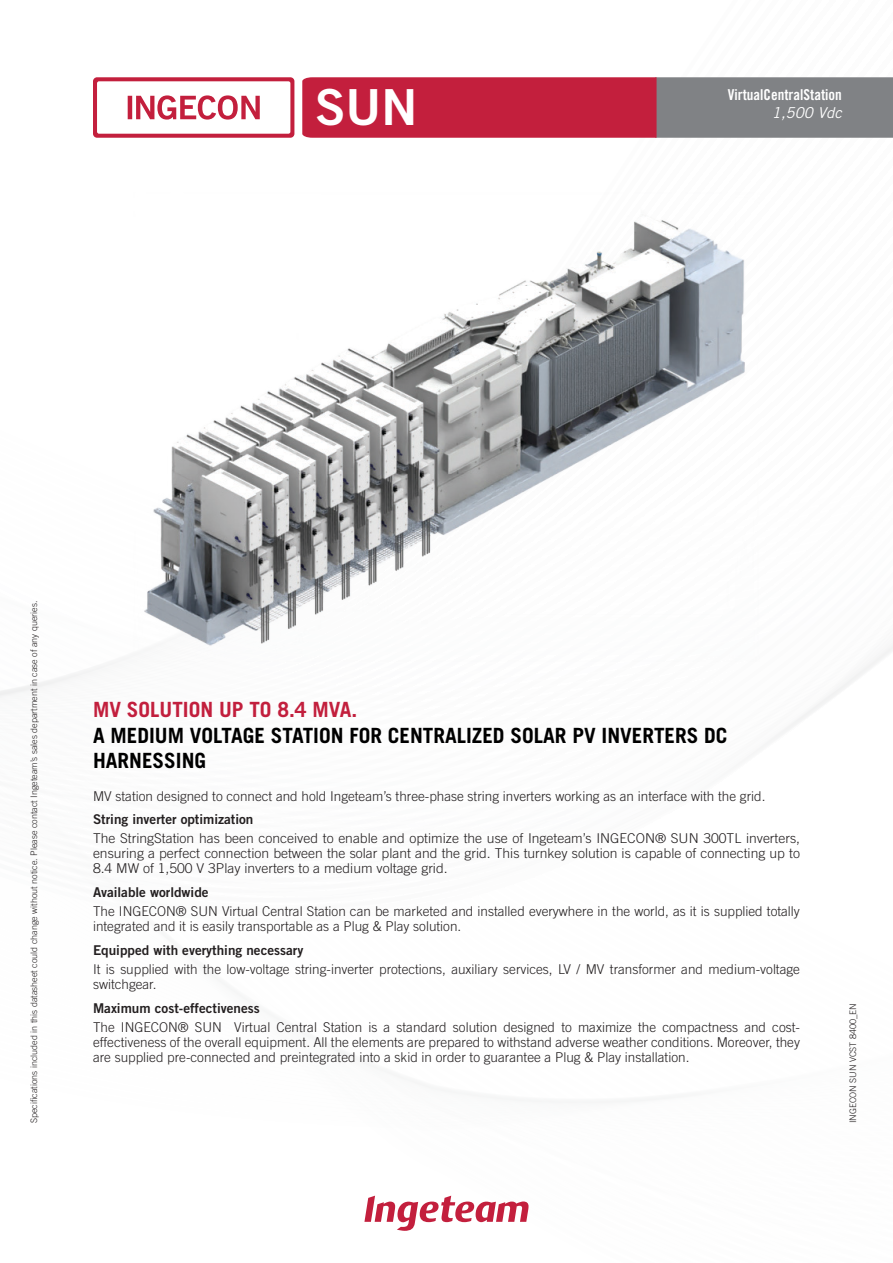
<style>
.page{position:relative;width:893px;height:1263px;background:#fff}
.page>*{position:absolute;margin:0;border:0;box-sizing:border-box;transform-origin:0 0}
.Título_2-_Cool_Gray_10{font:49.8px "Trade Gothic LT Std Bd 2";color:#fff}
.Título_3_-_Black{font:700 21px/25.2px "Trade Gothic LT Std";color:#000}
.Título_3_-_Black-2{font:700 21px "Trade Gothic LT Std";color:#c21f3d}
.Título_3_-_Black-3{font:15px "Trade Gothic LT Std Bd Cn 20";color:#fff}
.Título_3_-_Black-4{font:italic 15px "Trade Gothic LT Std";color:#fff}
.t1{font:300 13.5px/15px "Trade Gothic LT Std";color:#231f20;text-align:justify}
.TIT_pag_1ç{font:13.5px "Trade Gothic LT Std Bd 2";color:#231f20}
.t2{font:300 9px "Trade Gothic LT Std";color:#231f20}
</style>
<div class="page">
<div style="left:93px;top:77px;width:201px;height:61px;background:#c31f3d;border-radius:4px"></div>
<div style="left:97px;top:81px;width:193px;height:53px;background:#fff;border-radius:2px"></div>
<svg style="left:128px;top:95px;width:132px;height:25px"></svg>
<svg style="left:302px;top:77px;width:591px;height:61px;background:#a9485b"></svg>
<svg style="left:364px;top:1196px;width:164px;height:35px"></svg>
<img style="left:144px;top:220px;width:601px;height:426px">
<p class="Título_2-_Cool_Gray_10" style="left:315px;top:76px;width:104px">SUN</p>
<p class="Título_3_-_Black-3" style="left:728px;top:86px;width:116px">VirtualCentralStation</p>
<p class="Título_3_-_Black-4" style="left:772px;top:104px;width:71px">1,500 Vdc</p>
<p class="t2" style="left:29px;top:1123px;width:524px;rotate:-90deg">Specifications included in this datasheet could change without notice. Please contact Ingeteam’s sales department in case of any queries.</p>
<p class="Título_3_-_Black-2" style="left:93px;top:697px;width:266px">MV SOLUTION UP TO 8.4 MVA.</p>
<p class="Título_3_-_Black" style="left:93px;top:722px;width:636px">A MEDIUM VOLTAGE STATION FOR CENTRALIZED SOLAR PV INVERTERS DC<br>HARNESSING</p>
<p class="t1" style="left:93px;top:788px;width:674px">MV station designed to connect and hold Ingeteam’s three-phase string inverters working as an interface with the grid.</p>
<p class="TIT_pag_1ç" style="left:93px;top:811px;width:162px">String inverter optimization</p>
<p class="t1" style="left:93px;top:831px;width:708px">The StringStation has been conceived to enable and optimize the use of Ingeteam’s INGECON® SUN 300TL inverters, ensuring a perfect connection between the solar plant and the grid. This turnkey solution is capable of connecting up to 8.4 MW of 1,500 V 3Play inverters to a medium voltage grid.</p>
<p class="TIT_pag_1ç" style="left:93px;top:884px;width:117px">Available worldwide</p>
<p class="t1" style="left:93px;top:904px;width:708px">The INGECON® SUN Virtual Central Station can be marketed and installed everywhere in the world, as it is supplied totally integrated and it is easily transportable as a Plug &amp; Play solution.</p>
<p class="TIT_pag_1ç" style="left:93px;top:941px;width:212px">Equipped with everything necessary</p>
<p class="t1" style="left:93px;top:961px;width:708px">It is supplied with the low-voltage string-inverter protections, auxiliary services, LV / MV transformer and medium-voltage switchgear.</p>
<p class="TIT_pag_1ç" style="left:93px;top:999px;width:168px">Maximum cost-effectiveness</p>
<p class="t1" style="left:93px;top:1019px;width:708px">The INGECON® SUN Virtual Central Station is a standard solution designed to maximize the compactness and cost&shy;effectiveness of the overall equipment. All the elements are prepared to withstand adverse weather conditions. Moreover, they are supplied pre-connected and preintegrated into a skid in order to guarantee a Plug &amp; Play installation.</p>
<p class="t2" style="left:848px;top:1123px;width:122px;rotate:-90deg">INGECON SUN VCST 8400_EN</p>
</div>
